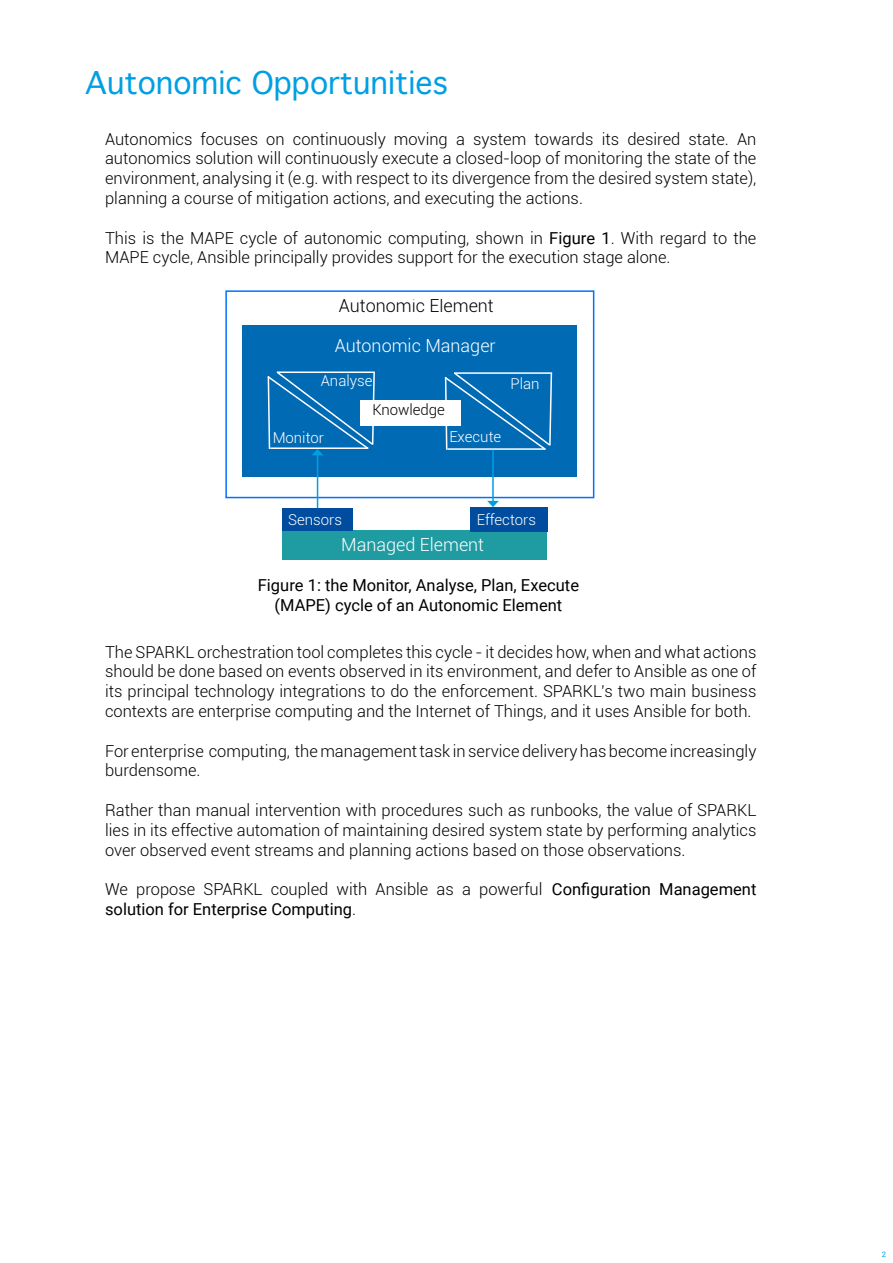
<style>
.page{position:relative;width:893px;height:1263px;background:#fff}
.page>*{position:absolute;margin:0;border:0;box-sizing:border-box;transform-origin:0 0}
.t1{font:30px "Geneva";color:#009fe3}
.t2{font:300 18px "Roboto";color:#fff}
.t3{font:300 18px "Roboto";color:#000}
.t4{font:300 16.5px/19.8px "Roboto";color:#000;text-align:justify}
.t5{font:16.5px/19.8px "Roboto";color:#000;text-align:center}
.t6{font:300 15px "Roboto";color:#fff}
.t7{font:300 15px "Roboto";color:#000}
.t8{font:7.5px "Roboto";color:#009fe3}
.s1{font-weight:400}
.s2{font-weight:300}
</style>
<div class="page">
<div style="left:225px;top:290px;width:369px;height:208px;border:2px solid #0071ff"></div>
<div style="left:243px;top:325px;width:334px;height:152px;background:#006ab5"></div>
<div style="left:282px;top:531px;width:265px;height:29px;background:#1f9ba2"></div>
<div style="left:470px;top:508px;width:77px;height:24px;background:#004d9f"></div>
<svg style="left:444px;top:372px;width:109px;height:78px"></svg>
<hr style="left:454px;top:372px;width:98px;height:2px;background:#fff">
<div style="left:360px;top:400px;width:101px;height:26px;background:#fff"></div>
<div style="left:282px;top:508px;width:71px;height:23px;background:#004d9f"></div>
<hr style="left:317px;top:455px;width:1px;height:53px;background:#009fe3">
<svg style="left:267px;top:371px;width:108px;height:84px"></svg>
<hr style="left:492px;top:450px;width:2px;height:51px;background:#009fe3">
<svg style="left:487px;top:501px;width:12px;height:6px"></svg>
<h1 class="t1" style="left:85px;top:66px;width:364px">Autonomic Opportunities</h1>
<p class="t4" style="left:105px;top:128px;width:653px">Autonomics focuses on continuously moving a system towards its desired state. An autonomics solution will continuously execute a closed-loop of monitoring the state of the environment, analysing it (e.g. with respect to its divergence from the desired system state), planning a course of mitigation actions, and executing the actions.</p>
<p class="t4" style="left:105px;top:227px;width:653px">This is the MAPE cycle of autonomic computing, shown in <span class="s1">Figure 1</span>. With regard to the<br>MAPE cycle, Ansible principally provides support for the execution stage alone.</p>
<p class="t3" style="left:339px;top:294px;width:156px">Autonomic Element</p>
<p class="t2" style="left:335px;top:333px;width:162px">Autonomic Manager</p>
<p class="t6" style="left:321px;top:370px;width:53px">Analyse</p>
<p class="t6" style="left:273px;top:428px;width:53px">Monitor</p>
<p class="t7" style="left:372px;top:399px;width:74px">Knowledge</p>
<p class="t6" style="left:449px;top:427px;width:53px">Execute</p>
<p class="t6" style="left:510px;top:373px;width:31px">Plan</p>
<p class="t6" style="left:288px;top:509px;width:55px">Sensors</p>
<p class="t6" style="left:477px;top:509px;width:60px">Effectors</p>
<p class="t2" style="left:341px;top:532px;width:144px">Managed Element</p>
<p class="t5" style="left:258px;top:574px;width:323px">Figure 1: the Monitor, Analyse, Plan, Execute (MAPE) cycle of an Autonomic Element</p>
<p class="t4" style="left:105px;top:641px;width:653px">The SPARKL orchestration tool completes this cycle - it decides how, when and what actions should be done based on events observed in its environment, and defer to Ansible as one of its principal technology integrations to do the enforcement. SPARKL’s two main business contexts are enterprise computing and the Internet of Things, and it uses Ansible for both.</p>
<p class="t4" style="left:105px;top:740px;width:653px">For enterprise computing, the management task in service delivery has become increasingly burdensome.</p>
<p class="t4" style="left:105px;top:800px;width:653px">Rather than manual intervention with procedures such as runbooks, the value of SPARKL lies in its effective automation of maintaining desired system state by performing analytics over observed event streams and planning actions based on those observations.</p>
<p class="t5" style="left:105px;top:879px;width:653px;text-align:left"><span class="s2">We propose SPARKL coupled with Ansible as a powerful</span> Configuration Management solution for Enterprise Computing<span class="s2">.</span></p>
<p class="t8" style="left:882px;top:1249px;width:6px">2</p>
</div>
